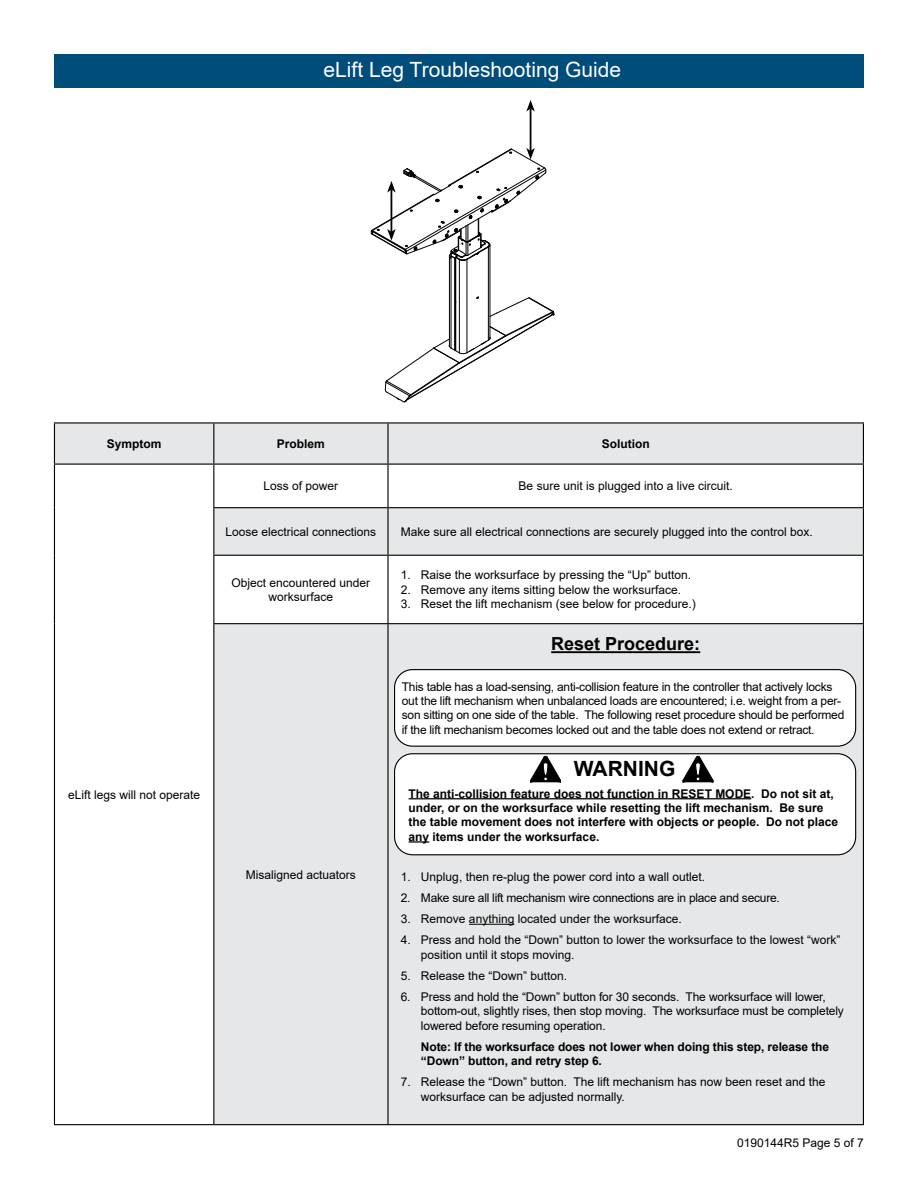
<style>
.page{position:relative;width:918px;height:1188px;background:#fff}
.page>*{position:absolute;margin:0;border:0;box-sizing:border-box;transform-origin:0 0}
.t1{font:21px "Arial";color:#fff}
.t2{font:700 21px "Arial";color:#000}
.t3{font:700 18px "Arial";color:#000}
.t4{font:12px/14.4px "Arial";color:#000}
.t5{font:12px/14.4px "Arial";letter-spacing:-.02em;color:#000}
.t6{font:700 12px/14.4px "Arial";color:#000}
</style>
<div class="page">
<div style="left:54px;top:54px;width:810px;height:34px;background:#004d7b"></div>
<hr style="left:530px;top:109px;width:1px;height:42px;background:#000">
<svg style="left:370px;top:148px;width:185px;height:255px"></svg>
<svg style="left:526px;top:100px;width:9px;height:12px"></svg>
<div style="left:55px;top:424px;width:808px;height:40px;background:#e6e7e8"></div>
<div style="left:214px;top:508px;width:649px;height:616px;background:#e6e7e8"></div>
<svg style="left:214px;top:556px;width:649px;height:67px"></svg>
<hr style="left:54px;top:424px;width:1px;height:40px;background:#000">
<hr style="left:54px;top:465px;width:1px;height:43px;background:#000">
<hr style="left:54px;top:508px;width:1px;height:47px;background:#000">
<hr style="left:54px;top:555px;width:1px;height:69px;background:#000">
<hr style="left:54px;top:624px;width:1px;height:500px;background:#000">
<hr style="left:54px;top:464px;width:160px;height:1px;background:#000">
<hr style="left:54px;top:1124px;width:160px;height:1px;background:#000">
<hr style="left:214px;top:422px;width:174px;height:2px;background:#000">
<hr style="left:213px;top:424px;width:1px;height:40px;background:#000">
<hr style="left:388px;top:422px;width:476px;height:2px;background:#000">
<hr style="left:387px;top:424px;width:2px;height:40px;background:#000">
<hr style="left:863px;top:424px;width:1px;height:40px;background:#000">
<hr style="left:214px;top:464px;width:174px;height:1px;background:#000">
<hr style="left:213px;top:465px;width:1px;height:42px;background:#000">
<hr style="left:388px;top:464px;width:476px;height:1px;background:#000">
<hr style="left:387px;top:465px;width:2px;height:42px;background:#000">
<hr style="left:863px;top:465px;width:1px;height:42px;background:#000">
<hr style="left:213px;top:507px;width:175px;height:1px;background:#000">
<hr style="left:213px;top:508px;width:1px;height:47px;background:#000">
<hr style="left:388px;top:507px;width:476px;height:1px;background:#000">
<hr style="left:387px;top:508px;width:2px;height:47px;background:#000">
<hr style="left:863px;top:508px;width:1px;height:47px;background:#000">
<hr style="left:213px;top:555px;width:175px;height:1px;background:#000">
<hr style="left:213px;top:556px;width:1px;height:67px;background:#000">
<hr style="left:388px;top:555px;width:476px;height:1px;background:#000">
<hr style="left:387px;top:556px;width:2px;height:67px;background:#000">
<hr style="left:863px;top:556px;width:1px;height:67px;background:#000">
<hr style="left:213px;top:623px;width:175px;height:1px;background:#000">
<hr style="left:213px;top:624px;width:1px;height:500px;background:#000">
<hr style="left:388px;top:623px;width:476px;height:1px;background:#000">
<hr style="left:387px;top:624px;width:2px;height:500px;background:#000">
<hr style="left:863px;top:624px;width:1px;height:500px;background:#000">
<hr style="left:214px;top:1124px;width:174px;height:1px;background:#000">
<hr style="left:388px;top:1124px;width:476px;height:1px;background:#000">
<hr style="left:54px;top:422px;width:160px;height:2px;background:#000">
<hr style="left:551px;top:651px;width:149px;height:2px;background:#000">
<hr style="left:469px;top:924px;width:45px;height:1px;background:#000">
<div style="left:395px;top:670px;width:461px;height:76px;background:#fff;border-radius:18px"></div>
<div style="left:394px;top:669px;width:462px;height:78px;border:1px solid #000;border-radius:18px"></div>
<div style="left:395px;top:754px;width:461px;height:101px;background:#fff;border-radius:18px"></div>
<hr style="left:409px;top:798px;width:342px;height:1px;background:#000">
<hr style="left:409px;top:841px;width:20px;height:2px;background:#000">
<div style="left:394px;top:753px;width:462px;height:102px;border:1px solid #000;border-radius:18px"></div>
<svg style="left:530px;top:756px;width:31px;height:26px"></svg>
<svg style="left:683px;top:756px;width:30px;height:26px"></svg>
<h1 class="t1" style="left:324px;top:55px;width:299px">eLift Leg Troubleshooting Guide</h1>
<p class="t6" style="left:107px;top:437px;width:56px">Symptom</p>
<p class="t6" style="left:277px;top:437px;width:50px">Problem</p>
<p class="t6" style="left:602px;top:437px;width:49px">Solution</p>
<p class="t4" style="left:264px;top:479px;width:76px">Loss of power</p>
<p class="t4" style="left:519px;top:479px;width:216px">Be sure unit is plugged into a live circuit.</p>
<p class="t4" style="left:226px;top:524px;width:152px">Loose electrical connections</p>
<p class="t4" style="left:401px;top:524px;width:414px">Make sure all electrical connections are securely plugged into the control box.</p>
<p class="t4" style="left:232px;top:575px;width:140px;text-align:center">Object encountered under worksurface</p>
<p class="t4" style="left:401px;top:568px;width:292px">1. Raise the worksurface by pressing the “Up” button.</p>
<p class="t4" style="left:401px;top:582px;width:282px">2. Remove any items sitting below the worksurface.</p>
<p class="t4" style="left:401px;top:597px;width:297px">3. Reset the lift mechanism (see below for procedure.)</p>
<p class="t4" style="left:68px;top:787px;width:134px">eLift legs will not operate</p>
<p class="t4" style="left:246px;top:867px;width:112px">Misaligned actuators</p>
<h2 class="t3" style="left:551px;top:631px;width:151px">Reset Procedure:</h2>
<p class="t5" style="left:402px;top:679px;width:444px">This table has a load-sensing, anti-collision feature in the controller that actively locks out the lift mechanism when unbalanced loads are encountered; i.e. weight from a per&shy;son sitting on one side of the table. The following reset procedure should be performed if the lift mechanism becomes locked out and the table does not extend or retract.</p>
<h1 class="t2" style="left:574px;top:754px;width:103px">WARNING</h1>
<p class="t6" style="left:409px;top:786px;width:431px">The anti-collision feature does not function in RESET MODE. Do not sit at, under, or on the worksurface while resetting the lift mechanism. Be sure the table movement does not interfere with objects or people. Do not place any items under the worksurface.</p>
<p class="t4" style="left:401px;top:869px;width:306px">1. Unplug, then re-plug the power cord into a wall outlet.</p>
<p class="t5" style="left:401px;top:890px;width:381px">2. Make sure all lift mechanism wire connections are in place and secure.</p>
<p class="t4" style="left:401px;top:911px;width:283px">3. Remove anything located under the worksurface.</p>
<p class="t4" style="left:421px;top:933px;width:421px;text-indent:-20px">4. Press and hold the “Down” button to lower the worksurface to the lowest “work” position until it stops moving.</p>
<p class="t4" style="left:401px;top:968px;width:168px">5. Release the “Down” button.</p>
<p class="t4" style="left:421px;top:989px;width:425px;text-indent:-20px">6. Press and hold the “Down” button for 30 seconds. The worksurface will lower, bottom-out, slightly rises, then stop moving. The worksurface must be completely lowered before resuming operation.</p>
<p class="t6" style="left:421px;top:1039px;width:410px">Note: If the worksurface does not lower when doing this step, release the “Down” button, and retry step 6.</p>
<p class="t4" style="left:421px;top:1075px;width:406px;text-indent:-20px">7. Release the “Down” button. The lift mechanism has now been reset and the worksurface can be adjusted normally.</p>
<p class="t4" style="left:737px;top:1136px;width:128px">0190144R5 Page 5 of 7</p>
</div>
